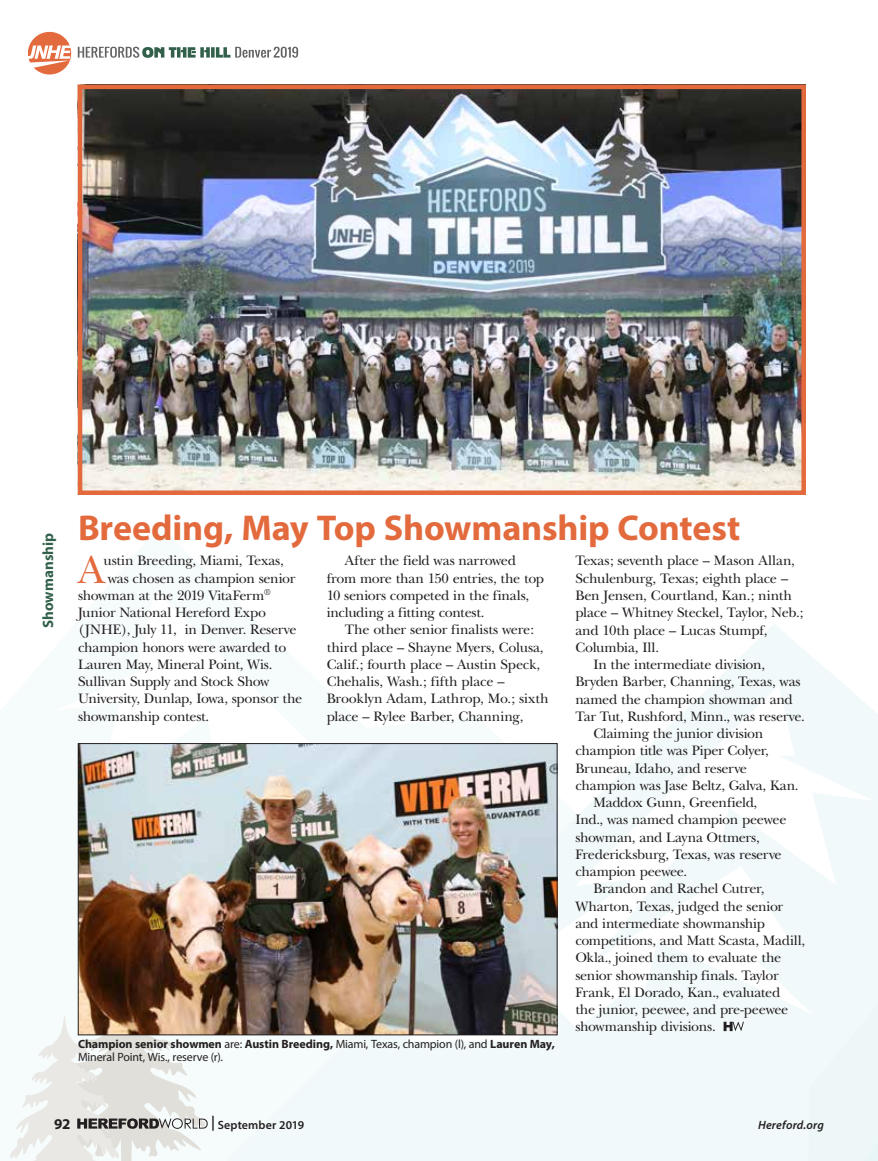
<style>
.page{position:relative;width:878px;height:1161px;background:#fff}
.page>*{position:absolute;margin:0;border:0;box-sizing:border-box;transform-origin:0 0}
.t1{font:40.35px "New Baskerville";color:#e36a3d}
.t2{font:700 36px "Myriad Pro";letter-spacing:-.005em;color:#e36a3d}
.t3{font:700 15px "Myriad Pro";letter-spacing:.005em;color:#32604b}
.t4{font:700 15px "Myriad Pro";color:#231f20}
.t5{font:14.25px/17.2px "New Baskerville";letter-spacing:-.015em;color:#231f20}
.t6{font:12px/13.5px "Myriad Pro";letter-spacing:-.015em;color:#231f20}
.t7{font:600 12px "Myriad Pro";letter-spacing:.01em;color:#231f20}
.t8{font:italic 600 12px "Myriad Pro";letter-spacing:.015em;color:#231f20}
.s1{font-weight:700}
.s2{font-size:15px}
</style>
<div class="page">
<svg style="left:78px;top:47px;width:220px;height:11px"></svg>
<svg style="left:27px;top:31px;width:45px;height:44px"></svg>
<div style="left:27px;top:31px;width:45px;height:44px;border:1px solid #fff;border-radius:50%"></div>
<svg style="left:28px;top:46px;width:43px;height:22px"></svg>
<svg style="left:208px;top:624px;width:670px;height:537px;fill:#f1f9fa"></svg>
<svg style="left:405px;top:685px;width:469px;height:356px"></svg>
<svg style="left:772px;top:717px;width:106px;height:444px"></svg>
<img style="left:83px;top:90px;width:718px;height:400px">
<div style="left:78px;top:85px;width:728px;height:410px;border:4px solid #e36a3d"></div>
<svg style="left:723px;top:1022px;width:21px;height:9px"></svg>
<img style="left:80px;top:745px;width:475px;height:288px">
<svg style="left:10px;top:982px;width:198px;height:179px"></svg>
<p class="t3" style="left:38px;top:628px;width:97px;rotate:-90deg">Showmanship</p>
<h2 class="t2" style="left:78px;top:504px;width:663px">Breeding, May Top Showmanship Contest</h2>
<h1 class="t1" style="left:78px;top:546px;width:28px">A</h1>
<p class="t5" style="left:104px;top:552px;width:182px">ustin Breeding, Miami, Texas,</p>
<p class="t5" style="left:108px;top:569px;width:189px">was chosen as champion senior</p>
<p class="t5" style="left:78px;top:587px;width:194px">showman at the 2019 VitaFerm<sup>®</sup></p>
<p class="t5" style="left:78px;top:604px;width:190px">Junior National Hereford Expo</p>
<p class="t5" style="left:78px;top:621px;width:220px">(JNHE), July 11, in Denver. Reserve</p>
<p class="t5" style="left:78px;top:639px;width:210px">champion honors were awarded to</p>
<p class="t5" style="left:78px;top:656px;width:196px">Lauren May, Mineral Point, Wis.</p>
<p class="t5" style="left:78px;top:673px;width:193px">Sullivan Supply and Stock Show</p>
<p class="t5" style="left:78px;top:690px;width:226px">University, Dunlap, Iowa, sponsor the</p>
<p class="t5" style="left:78px;top:708px;width:133px">showmanship contest.</p>
<p class="t5" style="left:327px;top:552px;width:219px;text-indent:18px">After the field was narrowed from more than 150 entries, the top<br>10 seniors competed in the finals, including a fitting contest.</p>
<p class="t5" style="left:327px;top:621px;width:223px;text-indent:18px">The other senior finalists were: third place – Shayne Myers, Colusa, Calif.; fourth place – Austin Speck, Chehalis, Wash.; fifth place – Brooklyn Adam, Lathrop, Mo.; sixth place – Rylee Barber, Channing,</p>
<p class="t6" style="left:78px;top:1037px;width:478px"><span class="s1">Champion senior showmen</span> are: <span class="s1">Austin Breeding,</span> Miami, Texas, champion (l), and <span class="s1">Lauren May,<br></span>Mineral Point, Wis., reserve (r).</p>
<p class="t5" style="left:575px;top:552px;width:221px">Texas; seventh place – Mason Allan,</p>
<p class="t5" style="left:575px;top:570px;width:214px">Schulenburg, Texas; eighth place –</p>
<p class="t5" style="left:575px;top:587px;width:218px">Ben Jensen, Courtland, Kan.; ninth</p>
<p class="t5" style="left:575px;top:604px;width:230px">place – Whitney Steckel, Taylor, Neb.;</p>
<p class="t5" style="left:575px;top:621px;width:194px">and 10th place – Lucas Stumpf,</p>
<p class="t5" style="left:575px;top:639px;width:85px">Columbia, Ill.</p>
<p class="t5" style="left:593px;top:656px;width:173px">In the intermediate division,</p>
<p class="t5" style="left:575px;top:673px;width:227px">Bryden Barber, Channing, Texas, was</p>
<p class="t5" style="left:575px;top:690px;width:219px">named the champion showman and</p>
<p class="t5" style="left:575px;top:708px;width:231px">Tar Tut, Rushford, Minn., was reserve.</p>
<p class="t5" style="left:593px;top:725px;width:171px">Claiming the junior division</p>
<p class="t5" style="left:575px;top:742px;width:195px">champion title was Piper Colyer,</p>
<p class="t5" style="left:575px;top:759px;width:173px">Bruneau, Idaho, and reserve</p>
<p class="t5" style="left:575px;top:777px;width:225px">champion was Jase Beltz, Galva, Kan.</p>
<p class="t5" style="left:593px;top:794px;width:165px">Maddox Gunn, Greenfield,</p>
<p class="t5" style="left:575px;top:811px;width:213px">Ind., was named champion peewee</p>
<p class="t5" style="left:575px;top:828px;width:186px">showman, and Layna Ottmers,</p>
<p class="t5" style="left:575px;top:846px;width:208px">Fredericksburg, Texas, was reserve</p>
<p class="t5" style="left:575px;top:863px;width:113px">champion peewee.</p>
<p class="t5" style="left:593px;top:880px;width:172px">Brandon and Rachel Cutrer,</p>
<p class="t5" style="left:575px;top:897px;width:209px">Wharton, Texas, judged the senior</p>
<p class="t5" style="left:575px;top:915px;width:191px">and intermediate showmanship</p>
<p class="t5" style="left:575px;top:932px;width:231px">competitions, and Matt Scasta, Madill,</p>
<p class="t5" style="left:575px;top:949px;width:207px">Okla., joined them to evaluate the</p>
<p class="t5" style="left:575px;top:966px;width:205px">senior showmanship finals. Taylor</p>
<p class="t5" style="left:575px;top:984px;width:206px">Frank, El Dorado, Kan., evaluated</p>
<p class="t5" style="left:575px;top:1001px;width:214px">the junior, peewee, and pre-peewee</p>
<p class="t5" style="left:575px;top:1018px;width:142px">showmanship divisions.</p>
<p class="t4" style="left:54px;top:1114px;width:18px">92</p>
<p class="t7" style="left:211px;top:1117px;width:94px"><span class="s2">|</span> September 2019</p>
<p class="t8" style="left:758px;top:1118px;width:67px">Hereford.org</p>
</div>
